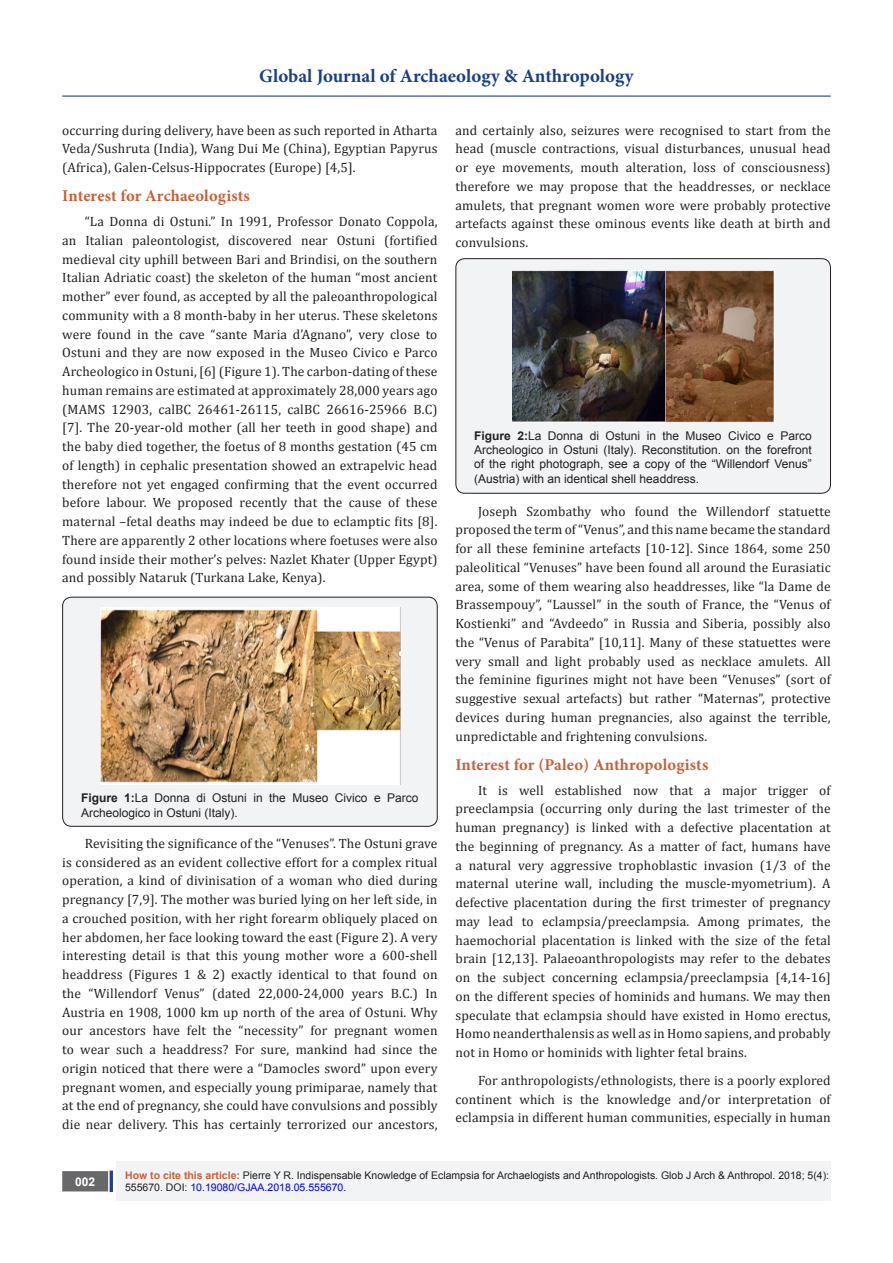
<style>
.page{position:relative;width:893px;height:1263px;background:#fff}
.page>*{position:absolute;margin:0;border:0;box-sizing:border-box;transform-origin:0 0}
.t1{font:700 18.9px "Minion Pro";color:#183f89}
.t2{font:700 16.5px "Minion Pro";letter-spacing:.005em;color:#ca5f37}
.t3{font:13.5px/18.8px "Cambria";letter-spacing:.01em;color:#231f20;text-align:justify}
.t4{font:12px/14.4px "Arial";color:#231f20}
.t5{font:700 12px "Arial";color:#fff}
.t6{font:10.5px/12.6px "Arial";color:#231f20}
.s1{font-weight:700}
.s2{font-weight:700;color:#ca5f37}
.s3{color:#00f}
</style>
<div class="page">
<hr style="left:62px;top:96px;width:769px;height:1px;background:#253f8e">
<div style="left:116px;top:1162px;width:715px;height:39px;background:#f2f3f4"></div>
<div style="left:63px;top:1172px;width:44px;height:19px;background:#68676a"></div>
<div style="left:62px;top:1171px;width:46px;height:20px;border:2px solid #68676a"></div>
<hr style="left:110px;top:1170px;width:3px;height:22px;background:#253f8e">
<div style="left:63px;top:597px;width:374px;height:229px;background:#f2f3f4;border-radius:9px"></div>
<div style="left:62px;top:597px;width:376px;height:230px;border:1px solid #231f20;border-radius:9px"></div>
<img style="left:101px;top:608px;width:300px;height:177px">
<div style="left:456px;top:259px;width:374px;height:234px;background:#f2f3f4;border-radius:9px"></div>
<div style="left:455px;top:258px;width:376px;height:236px;border:1px solid #231f20;border-radius:9px"></div>
<img style="left:513px;top:270px;width:261px;height:153px">
<h1 class="t1" style="left:259px;top:63px;width:376px">Global Journal of Archaeology &amp; Anthropology</h1>
<p class="t3" style="left:62px;top:120px;width:377px">occurring during delivery, have been as such reported in Atharta Veda/Sushruta (India), Wang Dui Me (China), Egyptian Papyrus (Africa), Galen-Celsus-Hippocrates (Europe) [4,5].</p>
<p class="t2" style="left:62px;top:184px;width:189px">Interest for Archaeologists</p>
<p class="t3" style="left:62px;top:212px;width:377px;text-indent:22px">“La Donna di Ostuni.” In 1991, Professor Donato Coppola, an Italian paleontologist, discovered near Ostuni (fortified medieval city uphill between Bari and Brindisi, on the southern Italian Adriatic coast) the skeleton of the human “most ancient mother” ever found, as accepted by all the paleoanthropological community with a 8 month-baby in her uterus. These skeletons were found in the cave “sante Maria d’Agnano”, very close to Ostuni and they are now exposed in the Museo Civico e Parco Archeologico in Ostuni, [6] (Figure 1). The carbon-dating of these human remains are estimated at approximately 28,000 years ago (MAMS 12903, calBC 26461-26115, calBC 26616-25966 B.C) [7]. The 20-year-old mother (all her teeth in good shape) and the baby died together, the foetus of 8 months gestation (45 cm of length) in cephalic presentation showed an extrapelvic head therefore not yet engaged confirming that the event occurred before labour. We proposed recently that the cause of these maternal –fetal deaths may indeed be due to eclamptic fits [8].<br>There are apparently 2 other locations where foetuses were also found inside their mother’s pelves: Nazlet Khater (Upper Egypt) and possibly Nataruk (Turkana Lake, Kenya).</p>
<p class="t4" style="left:81px;top:791px;width:339px"><span class="s1">Figure 1:</span>La Donna di Ostuni in the Museo Civico e Parco<br>Archeologico in Ostuni (Italy).</p>
<p class="t3" style="left:62px;top:834px;width:377px;text-indent:22px">Revisiting the significance of the “Venuses”. The Ostuni grave is considered as an evident collective effort for a complex ritual operation, a kind of divinisation of a woman who died during pregnancy [7,9]. The mother was buried lying on her left side, in a crouched position, with her right forearm obliquely placed on her abdomen, her face looking toward the east (Figure 2). A very interesting detail is that this young mother wore a 600-shell headdress (Figures 1 &amp; 2) exactly identical to that found on the “Willendorf Venus” (dated 22,000-24,000 years B.C.) In Austria en 1908, 1000 km up north of the area of Ostuni. Why our ancestors have felt the “necessity” for pregnant women to wear such a headdress? For sure, mankind had since the origin noticed that there were a “Damocles sword” upon every pregnant women, and especially young primiparae, namely that at the end of pregnancy, she could have convulsions and possibly die near delivery. This has certainly terrorized our ancestors,</p>
<p class="t3" style="left:455px;top:120px;width:377px">and certainly also, seizures were recognised to start from the head (muscle contractions, visual disturbances, unusual head or eye movements, mouth alteration, loss of consciousness) therefore we may propose that the headdresses, or necklace amulets, that pregnant women wore were probably protective artefacts against these ominous events like death at birth and convulsions.</p>
<p class="t4" style="left:474px;top:428px;width:339px;text-align:justify"><span class="s1">Figure 2:</span>La Donna di Ostuni in the Museo Civico e Parco Archeologico in Ostuni (Italy). Reconstitution. on the forefront of the right photograph, see a copy of the “Willendorf Venus” (Austria) with an identical shell headdress.</p>
<p class="t3" style="left:455px;top:501px;width:377px;text-indent:22px">Joseph Szombathy who found the Willendorf statuette proposed the term of “Venus”, and this name became the standard for all these feminine artefacts [10-12]. Since 1864, some 250 paleolitical “Venuses” have been found all around the Eurasiatic area, some of them wearing also headdresses, like “la Dame de Brassempouy”, “Laussel” in the south of France, the “Venus of Kostienki” and “Avdeedo” in Russia and Siberia, possibly also the “Venus of Parabita” [10,11]. Many of these statuettes were very small and light probably used as necklace amulets. All the feminine figurines might not have been “Venuses” (sort of suggestive sexual artefacts) but rather “Maternas”, protective devices during human pregnancies, also against the terrible, unpredictable and frightening convulsions.</p>
<p class="t2" style="left:455px;top:753px;width:254px">Interest for (Paleo) Anthropologists</p>
<p class="t3" style="left:455px;top:780px;width:377px;text-indent:22px">It is well established now that a major trigger of preeclampsia (occurring only during the last trimester of the human pregnancy) is linked with a defective placentation at the beginning of pregnancy. As a matter of fact, humans have a natural very aggressive trophoblastic invasion (1/3 of the maternal uterine wall, including the muscle-myometrium). A defective placentation during the first trimester of pregnancy may lead to eclampsia/preeclampsia. Among primates, the haemochorial placentation is linked with the size of the fetal brain [12,13]. Palaeoanthropologists may refer to the debates on the subject concerning eclampsia/preeclampsia [4,14-16] on the different species of hominids and humans. We may then speculate that eclampsia should have existed in Homo erectus, Homo neanderthalensis as well as in Homo sapiens, and probably not in Homo or hominids with lighter fetal brains.</p>
<p class="t3" style="left:455px;top:1071px;width:377px;text-indent:22px">For anthropologists/ethnologists, there is a poorly explored continent which is the knowledge and/or interpretation of eclampsia in different human communities, especially in human</p>
<p class="t5" style="left:75px;top:1173px;width:22px">002</p>
<p class="t6" style="left:125px;top:1169px;width:706px"><span class="s2">How to cite this article:</span> Pierre Y R. Indispensable Knowledge of Eclampsia for Archaelogists and Anthropologists. Glob J Arch &amp; Anthropol. 2018; 5(4):<br>555670. DOI: <span class="s3">10.19080/GJAA.2018.05.555670.</span></p>
</div>
